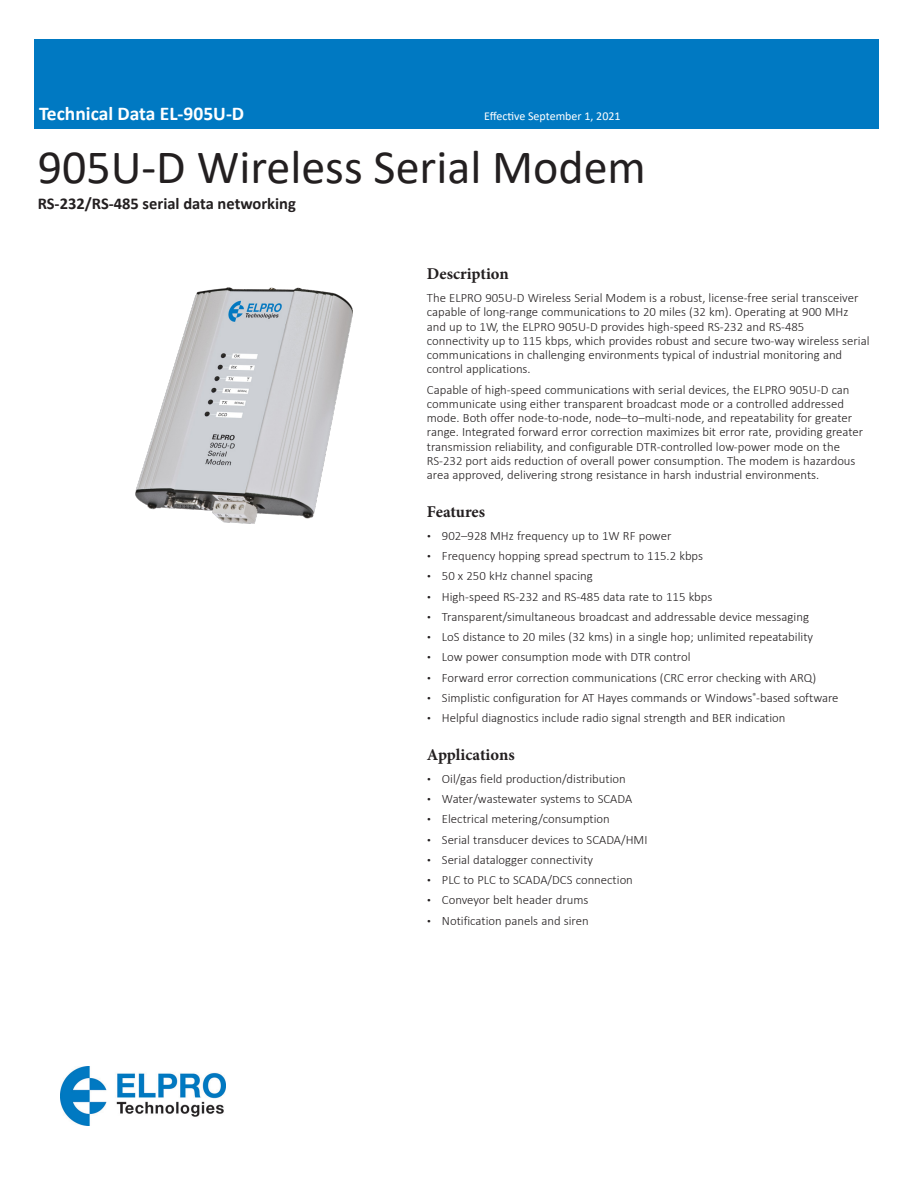
<style>
.page{position:relative;width:918px;height:1188px;background:#fff}
.page>*{position:absolute;margin:0;border:0;box-sizing:border-box;transform-origin:0 0}
._00_Product{font:48px "Calibri";color:#231f20}
._00_Application{font:700 19.5px "Calibri";color:#fff}
._01_Head1{font:700 16.5px "Calibri";color:#231f20}
._01_Head1-2{font:700 16.5px "Minion Pro";color:#231f20}
._02_Body_Last{font:300 12.75px/14.2px "Calibri";color:#231f20}
._02_Body{font:300 12.75px/14.2px "Calibri";color:#231f20}
.t1{font:12px "Calibri";color:#fff}
.s1{font-size:9px}
</style>
<div class="page">
<div style="left:34px;top:39px;width:845px;height:90px;background:#0079c2"></div>
<img style="left:135px;top:287px;width:218px;height:237px">
<img style="left:60px;top:1067px;width:165px;height:59px">
<p class="_00_Application" style="left:39px;top:100px;width:207px">Technical Data EL-905U-D</p>
<p class="t1" style="left:484px;top:108px;width:138px">Effective September 1, 2021</p>
<p class="_00_Product" style="left:38px;top:134px;width:610px">905U-D Wireless Serial Modem</p>
<p class="_01_Head1" style="left:38px;top:191px;width:260px">RS-232/RS-485 serial data networking</p>
<p class="_01_Head1-2" style="left:427px;top:262px;width:83px">Description</p>
<p class="_02_Body" style="left:427px;top:291px;width:444px">The ELPRO 905U-D Wireless Serial Modem is a robust, license-free serial transceiver capable of long‑range communications to 20 miles (32 km). Operating at 900 MHz and up to 1W, the ELPRO 905U-D provides high‑speed RS‑232 and RS‑485 connectivity up to 115 kbps, which provides robust and secure two-way wireless serial communications in challenging environments typical of industrial monitoring and control applications.</p>
<p class="_02_Body_Last" style="left:427px;top:382px;width:438px">Capable of high‑speed communications with serial devices, the ELPRO 905U-D can communicate using either transparent broadcast mode or a controlled addressed mode. Both offer node‑to‑node, node–to–multi‑node, and repeatability for greater range. Integrated forward error correction maximizes bit error rate, providing greater transmission reliability, and configurable DTR‑controlled low‑power mode on the RS‑232 port aids reduction of overall power consumption. The modem is hazardous area approved, delivering strong resistance in harsh industrial environments.</p>
<p class="_01_Head1-2" style="left:427px;top:500px;width:60px">Features</p>
<p class="_02_Body_Last" style="left:427px;top:529px;width:246px"><span class="s1">•</span> 902–928 MHz frequency up to 1W RF power</p>
<p class="_02_Body_Last" style="left:427px;top:549px;width:278px"><span class="s1">•</span> Frequency hopping spread spectrum to 115.2 kbps</p>
<p class="_02_Body_Last" style="left:427px;top:569px;width:167px"><span class="s1">•</span> 50 x 250 kHz channel spacing</p>
<p class="_02_Body_Last" style="left:427px;top:589px;width:287px"><span class="s1">•</span> High‑speed RS‑232 and RS‑485 data rate to 115 kbps</p>
<p class="_02_Body_Last" style="left:427px;top:610px;width:384px"><span class="s1">•</span> Transparent/simultaneous broadcast and addressable device messaging</p>
<p class="_02_Body_Last" style="left:427px;top:630px;width:388px"><span class="s1">•</span> LoS distance to 20 miles (32 kms) in a single hop; unlimited repeatability</p>
<p class="_02_Body_Last" style="left:427px;top:650px;width:265px"><span class="s1">•</span> Low power consumption mode with DTR control</p>
<p class="_02_Body_Last" style="left:427px;top:670px;width:391px"><span class="s1">•</span> Forward error correction communications (CRC error checking with ARQ)</p>
<p class="_02_Body_Last" style="left:427px;top:691px;width:413px"><span class="s1">•</span> Simplistic configuration for AT Hayes commands or Windows<sup>®</sup>‑based software</p>
<p class="_02_Body_Last" style="left:427px;top:711px;width:360px"><span class="s1">•</span> Helpful diagnostics include radio signal strength and BER indication</p>
<p class="_01_Head1-2" style="left:427px;top:743px;width:89px">Applications</p>
<p class="_02_Body_Last" style="left:427px;top:772px;width:200px"><span class="s1">•</span> Oil/gas field production/distribution</p>
<p class="_02_Body_Last" style="left:427px;top:792px;width:207px"><span class="s1">•</span> Water/wastewater systems to SCADA</p>
<p class="_02_Body_Last" style="left:427px;top:812px;width:184px"><span class="s1">•</span> Electrical metering/consumption</p>
<p class="_02_Body_Last" style="left:427px;top:832px;width:222px"><span class="s1">•</span> Serial transducer devices to SCADA/HMI</p>
<p class="_02_Body_Last" style="left:427px;top:853px;width:168px"><span class="s1">•</span> Serial datalogger connectivity</p>
<p class="_02_Body_Last" style="left:427px;top:873px;width:208px"><span class="s1">•</span> PLC to PLC to SCADA/DCS connection</p>
<p class="_02_Body_Last" style="left:427px;top:893px;width:163px"><span class="s1">•</span> Conveyor belt header drums</p>
<p class="_02_Body_Last" style="left:427px;top:913px;width:163px"><span class="s1">•</span> Notification panels and siren</p>
</div>
